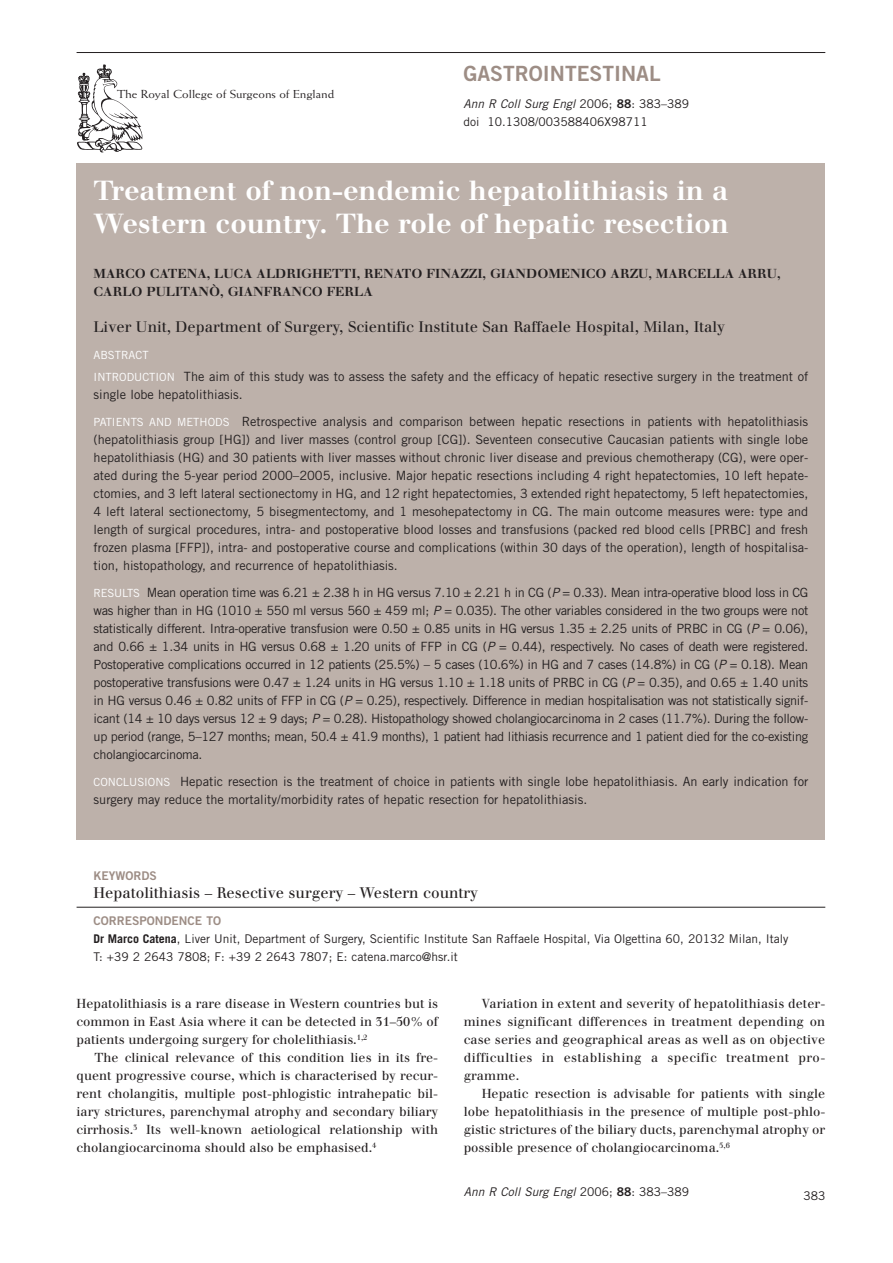
<style>
.page{position:relative;width:893px;height:1263px;background:#fff}
.page>*{position:absolute;margin:0;border:0;box-sizing:border-box;transform-origin:0 0}
.t1{font:700 27px/33px "Walbaum";color:#fff}
.t2{font:21px "Trade Gothic Bold Two";color:#9d8d85}
.t3{font:15px "Walbaum";color:#231f20}
.t4{font:12.75px/18px "Trade Gothic";color:#231f20}
.t5{font:12.75px/18px "Walbaum";color:#231f20;text-align:justify}
.t6{font:700 12.75px/18px "Walbaum";color:#231f20}
.t7{font:12px/18px "Trade Gothic";color:#231f20}
.t8{font:italic 12px "Trade Gothic";color:#231f20}
.t9{font:12px "Trade Gothic Bold Two";color:#9d8d85}
.t10{font:11.7px "Weiss";color:#231f20;scale:1.08 1}
.t11{font:11.25px "Trade Gothic";color:#fff}
.s1{font-style:italic}
.s2{font-family:"Trade Gothic Bold Two"}
.s3{font-size:11.25px;color:#fff}
.s4{font-weight:700}
.s5{font-style:normal}
.s6{font-family:"Trade Gothic Bold Two";font-style:normal}
</style>
<div class="page">
<hr style="left:77px;top:52px;width:748px;height:1px;background:#231f20">
<svg style="left:77px;top:65px;width:66px;height:87px"></svg>
<div style="left:77px;top:163px;width:748px;height:677px;background:#bdb1aa"></div>
<hr style="left:77px;top:907px;width:748px;height:1px;background:#231f20">
<p class="t10" style="left:117px;top:89px;width:203px">The Royal College of Surgeons of England</p>
<h2 class="t2" style="left:463px;top:66px;width:199px">GASTROINTESTINAL</h2>
<p class="t7" style="left:463px;top:96px;width:227px"><span class="s1">Ann R Coll Surg Engl</span> 2006; <span class="s2">88</span>: 383–389 doi 10.1308/003588406X98711</p>
<h1 class="t1" style="left:94px;top:176px;width:636px">Treatment of non-endemic hepatolithiasis in a<br>Western country. The role of hepatic resection</h1>
<p class="t6" style="left:94px;top:265px;width:688px">MARCO CATENA, LUCA ALDRIGHETTI, RENATO FINAZZI, GIANDOMENICO ARZU, MARCELLA ARRU,<br>CARLO PULITANÒ, GIANFRANCO FERLA</p>
<p class="t3" style="left:94px;top:321px;width:633px">Liver Unit, Department of Surgery, Scientific Institute San Raffaele Hospital, Milan, Italy</p>
<p class="t11" style="left:94px;top:350px;width:57px">ABSTRACT</p>
<p class="t4" style="left:94px;top:369px;width:716px"><span class="s3">INTRODUCTION</span> The aim of this study was to assess the safety and the efficacy of hepatic resective surgery in the treatment of single lobe hepatolithiasis.</p>
<p class="t4" style="left:94px;top:414px;width:716px;text-align:justify"><span class="s3">PATIENTS AND METHODS</span> Retrospective analysis and comparison between hepatic resections in patients with hepatolithiasis (hepatolithiasis group [HG]) and liver masses (control group [CG]). Seventeen consecutive Caucasian patients with single lobe hepatolithiasis (HG) and 30 patients with liver masses without chronic liver disease and previous chemotherapy (CG), were oper&shy;ated during the 5-year period 2000–2005, inclusive. Major hepatic resections including 4 right hepatectomies, 10 left hepate&shy;ctomies, and 3 left lateral sectionectomy in HG, and 12 right hepatectomies, 3 extended right hepatectomy, 5 left hepatectomies, 4 left lateral sectionectomy, 5 bisegmentectomy, and 1 mesohepatectomy in CG. The main outcome measures were: type and length of surgical procedures, intra- and postoperative blood losses and transfusions (packed red blood cells [PRBC] and fresh frozen plasma [FFP]), intra- and postoperative course and complications (within 30 days of the operation), length of hospitalisa&shy;tion, histopathology, and recurrence of hepatolithiasis.</p>
<p class="t4" style="left:94px;top:585px;width:716px;text-align:justify"><span class="s3">RESULTS</span> Mean operation time was 6.21 ± 2.38 h in HG versus 7.10 ± 2.21 h in CG (<span class="s1">P</span> = 0.33). Mean intra-operative blood loss in CG was higher than in HG (1010 ± 550 ml versus 560 ± 459 ml; <span class="s1">P</span> = 0.035). The other variables considered in the two groups were not statistically different. Intra-operative transfusion were 0.50 ± 0.85 units in HG versus 1.35 ± 2.25 units of PRBC in CG (<span class="s1">P</span> = 0.06), and 0.66 ± 1.34 units in HG versus 0.68 ± 1.20 units of FFP in CG (<span class="s1">P</span> = 0.44), respectively. No cases of death were registered.<br>Postoperative complications occurred in 12 patients (25.5%) – 5 cases (10.6%) in HG and 7 cases (14.8%) in CG (<span class="s1">P</span> = 0.18). Mean postoperative transfusions were 0.47 ± 1.24 units in HG versus 1.10 ± 1.18 units of PRBC in CG (<span class="s1">P</span> = 0.35), and 0.65 ± 1.40 units in HG versus 0.46 ± 0.82 units of FFP in CG (<span class="s1">P</span> = 0.25), respectively. Difference in median hospitalisation was not statistically signif&shy;icant (14 ± 10 days versus 12 ± 9 days; <span class="s1">P</span> = 0.28). Histopathology showed cholangiocarcinoma in 2 cases (11.7%). During the follow&shy;up period (range, 5–127 months; mean, 50.4 ± 41.9 months), 1 patient had lithiasis recurrence and 1 patient died for the co-existing cholangiocarcinoma.</p>
<p class="t4" style="left:94px;top:774px;width:716px"><span class="s3">CONCLUSIONS</span> Hepatic resection is the treatment of choice in patients with single lobe hepatolithiasis. An early indication for surgery may reduce the mortality/morbidity rates of hepatic resection for hepatolithiasis.</p>
<p class="t9" style="left:94px;top:872px;width:65px">KEYWORDS</p>
<p class="t3" style="left:94px;top:888px;width:386px">Hepatolithiasis – Resective surgery – Western country</p>
<p class="t9" style="left:94px;top:917px;width:129px">CORRESPONDENCE TO</p>
<p class="t7" style="left:94px;top:931px;width:696px"><span class="s4">Dr Marco Catena</span>, Liver Unit, Department of Surgery, Scientific Institute San Raffaele Hospital, Via Olgettina 60, 20132 Milan, Italy<br>T: +39 2 2643 7808; F: +39 2 2643 7807; E: catena.marco@hsr.it</p>
<p class="t5" style="left:77px;top:996px;width:363px">Hepatolithiasis is a rare disease in Western countries but is common in East Asia where it can be detected in 31–50% of patients undergoing surgery for cholelithiasis.<sup>1,2</sup></p>
<p class="t5" style="left:77px;top:1050px;width:363px;text-indent:18px">The clinical relevance of this condition lies in its fre&shy;quent progressive course, which is characterised by recur&shy;rent cholangitis, multiple post-phlogistic intrahepatic bil&shy;iary strictures, parenchymal atrophy and secondary biliary cirrhosis.<sup>3</sup> Its well-known aetiological relationship with cholangiocarcinoma should also be emphasised.<sup>4</sup></p>
<p class="t5" style="left:463px;top:996px;width:363px;text-indent:18px">Variation in extent and severity of hepatolithiasis deter&shy;mines significant differences in treatment depending on case series and geographical areas as well as on objective difficulties in establishing a specific treatment pro&shy;gramme.</p>
<p class="t5" style="left:463px;top:1086px;width:363px;text-indent:18px">Hepatic resection is advisable for patients with single lobe hepatolithiasis in the presence of multiple post-phlo&shy;gistic strictures of the biliary ducts, parenchymal atrophy or possible presence of cholangiocarcinoma.<sup>5,6</sup></p>
<p class="t8" style="left:463px;top:1188px;width:227px">Ann R Coll Surg Engl <span class="s5">2006;</span> <span class="s6">88</span><span class="s5">: 383–389</span></p>
<p class="t7" style="left:803px;top:1188px;width:23px">383</p>
</div>
